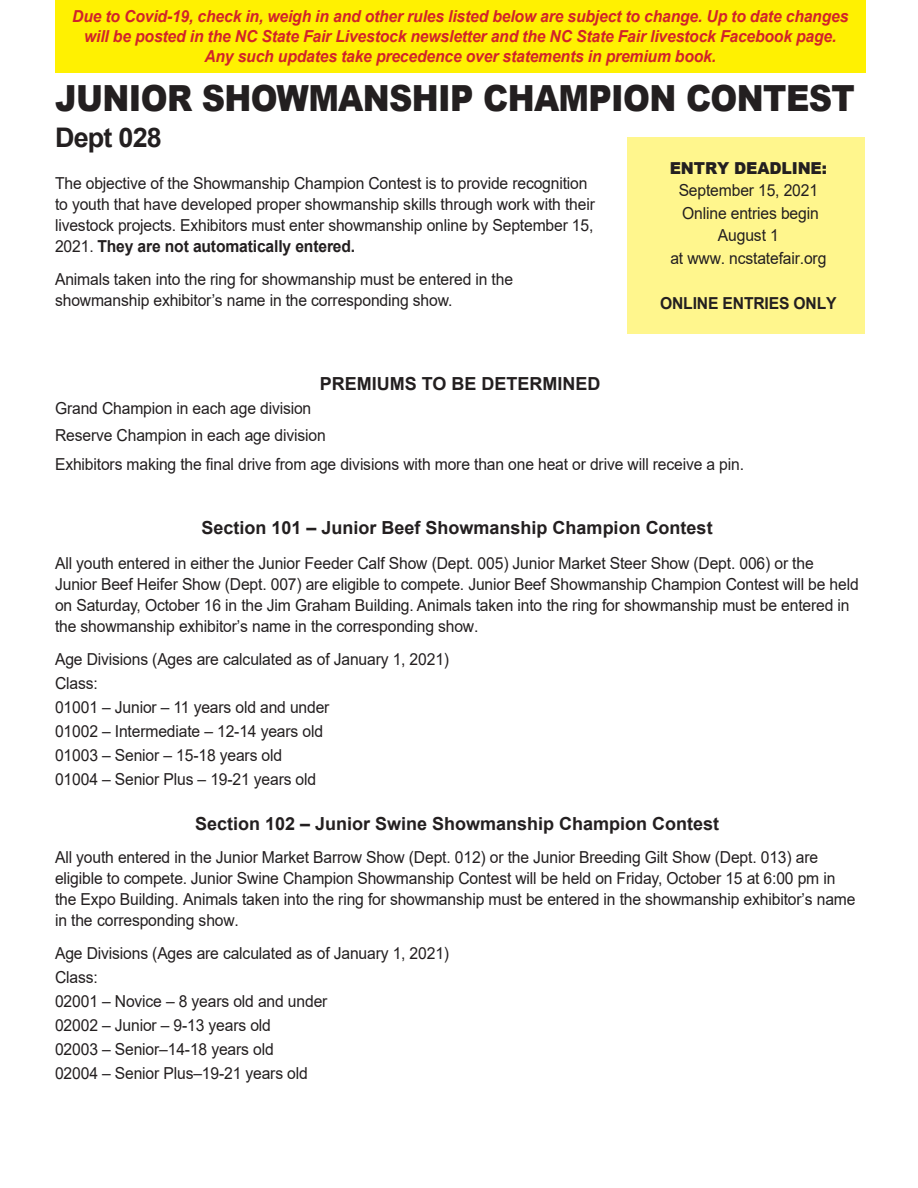
<style>
.page{position:relative;width:918px;height:1188px;background:#fff}
.page>*{position:absolute;margin:0;border:0;box-sizing:border-box;transform-origin:0 0}
.t1{font:900 36px "Arial";letter-spacing:-.02em;color:#231f20;scale:.9 1}
.t2{font:700 27px "Arial";letter-spacing:-.03em;color:#231f20}
.t3{font:700 18px "Arial";color:#231f20}
.t4{font:16.5px/21px "Arial";letter-spacing:-.01em;color:#231f20;scale:.95 1}
.t5{font:italic 700 16.5px/19.8px "Arial";letter-spacing:-.01em;color:#d1232a;text-align:center;scale:.95 1}
.t6{font:700 16.5px "Arial";letter-spacing:-.01em;color:#231f20;scale:.95 1}
.t7{font:900 16.5px "Arial";letter-spacing:-.01em;color:#231f20;scale:.95 1}
.s1{font-weight:700}
</style>
<div class="page">
<div style="left:627px;top:137px;width:238px;height:197px;background:#fff68d"></div>
<div style="left:55px;top:0;width:811px;height:72px;background:#fff101"></div>
<p class="t5" style="left:72px;top:7px;width:819px">Due to Covid-19, check in, weigh in and other rules listed below are subject to change. Up to date changes will be posted in the NC State Fair Livestock newsletter and the NC State Fair livestock Facebook page.<br>Any such updates take precedence over statements in premium book.</p>
<h1 class="t1" style="left:55px;top:72px;width:890px">JUNIOR SHOWMANSHIP CHAMPION CONTEST</h1>
<h2 class="t2" style="left:55px;top:119px;width:108px">Dept 028</h2>
<p class="t4" style="left:55px;top:173px;width:570px">The objective of the Showmanship Champion Contest is to provide recognition to youth that have developed proper showmanship skills through work with their livestock projects. Exhibitors must enter showmanship online by September 15, 2021. <span class="s1">They are not automatically entered.</span></p>
<p class="t4" style="left:55px;top:269px;width:484px">Animals taken into the ring for showmanship must be entered in the showmanship exhibitor’s name in the corresponding show.</p>
<p class="t7" style="left:670px;top:156px;width:167px">ENTRY DEADLINE:</p>
<p class="t4" style="left:670px;top:179px;width:166px;line-height:22.5px;text-align:center">September 15, 2021<br>Online entries begin<br>August 1<br>at www. ncstatefair.org</p>
<p class="t6" style="left:660px;top:292px;width:187px">ONLINE ENTRIES ONLY</p>
<p class="t3" style="left:320px;top:371px;width:282px">PREMIUMS TO BE DETERMINED</p>
<p class="t4" style="left:55px;top:395px;width:287px;line-height:27px">Grand Champion in each age division<br>Reserve Champion in each age division</p>
<p class="t4" style="left:55px;top:453px;width:727px">Exhibitors making the final drive from age divisions with more than one heat or drive will receive a pin.</p>
<p class="t3" style="left:202px;top:515px;width:513px">Section 101 – Junior Beef Showmanship Champion Contest</p>
<p class="t4" style="left:55px;top:552px;width:847px">All youth entered in either the Junior Feeder Calf Show (Dept. 005) Junior Market Steer Show (Dept. 006) or the Junior Beef Heifer Show (Dept. 007) are eligible to compete. Junior Beef Showmanship Champion Contest will be held on Saturday, October 16 in the Jim Graham Building. Animals taken into the ring for showmanship must be entered in the showmanship exhibitor’s name in the corresponding show.</p>
<p class="t4" style="left:55px;top:647px;width:416px;line-height:24px">Age Divisions (Ages are calculated as of January 1, 2021)<br>Class:<br>01001 – Junior – 11 years old and under<br>01002 – Intermediate – 12-14 years old<br>01003 – Senior – 15-18 years old<br>01004 – Senior Plus – 19-21 years old</p>
<p class="t3" style="left:195px;top:811px;width:526px">Section 102 – Junior Swine Showmanship Champion Contest</p>
<p class="t4" style="left:55px;top:846px;width:844px">All youth entered in the Junior Market Barrow Show (Dept. 012) or the Junior Breeding Gilt Show (Dept. 013) are eligible to compete. Junior Swine Champion Showmanship Contest will be held on Friday, October 15 at 6:00 pm in the Expo Building. Animals taken into the ring for showmanship must be entered in the showmanship exhibitor’s name in the corresponding show.</p>
<p class="t4" style="left:55px;top:941px;width:416px;line-height:24px">Age Divisions (Ages are calculated as of January 1, 2021)<br>Class:<br>02001 – Novice – 8 years old and under<br>02002 – Junior – 9-13 years old<br>02003 – Senior–14-18 years old<br>02004 – Senior Plus–19-21 years old</p>
</div>
